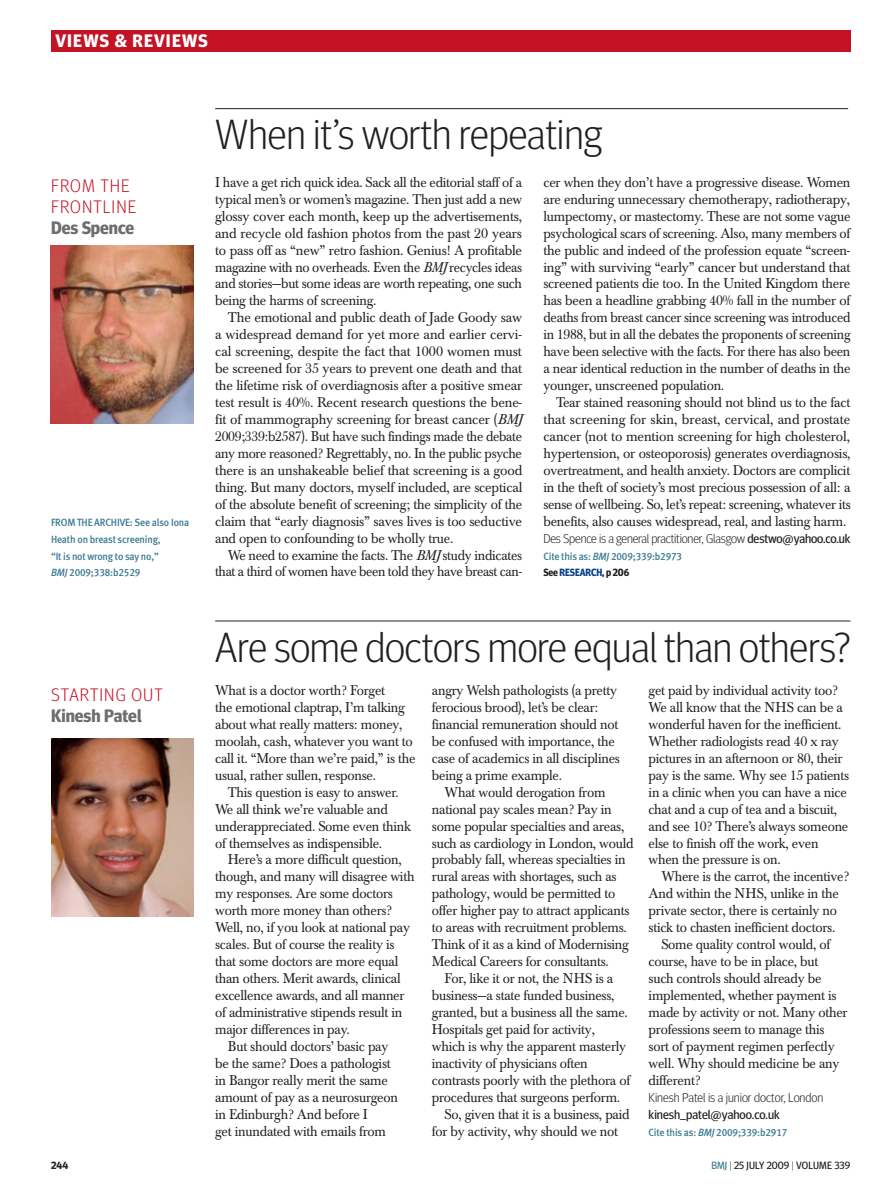
<style>
.page{position:relative;width:893px;height:1191px;background:#fff}
.page>*{position:absolute;margin:0;border:0;box-sizing:border-box;transform-origin:0 0}
.head_28_light{font:300 42px "Meta Headline OT";letter-spacing:-.005em;color:#231f20}
.slug{font:300 18px/21px "Meta Headline OT";letter-spacing:.06em;color:#c41324}
.column_author{font:700 18px "Meta Headline OT";color:#6c6d70}
.t1{font:700 18px "Meta Headline OT";color:#fff}
.body_3_col_indent_r{font:13.95px/17px "Baskerville BE";letter-spacing:-.02em;color:#231f20;scale:.96 1}
.body_3_col_indent{font:13.95px/17px "Baskerville BE";letter-spacing:-.02em;color:#231f20;text-align:justify}
.body_3_col_indent-2{font:13.95px/17px "Baskerville BE";letter-spacing:-.02em;color:#231f20;text-align:justify;scale:.96 1}
.body_3_col{font:13.95px/17px "Baskerville BE";letter-spacing:-.02em;color:#231f20;text-align:justify;scale:.95 1}
.body_3_col_r_l{font:13.95px/17px "Baskerville BE";letter-spacing:-.02em;color:#231f20;scale:.96 1}
.body_3_col_indent-3{font:13.95px/17px "Baskerville BE";letter-spacing:-.02em;color:#231f20;text-align:right;scale:.95 1}
.author_biog{font:300 12.75px/17px "Meta Headline OT";letter-spacing:-.01em;color:#231f20}
.author_biog-2{font:10.5px/17px "Meta Medium LF";letter-spacing:-.015em;color:#3c7b93;scale:.95 1}
.t2{font:10.5px "Meta Headline OT";color:#231f20}
.author_biog-3{font:700 10.5px "Meta Headline OT";letter-spacing:-.005em;color:#231f20;scale:.95 1}
.author_biog-4{font:700 10.5px "Meta Headline OT";letter-spacing:-.005em;color:#231f20}
.s1{font-style:italic}
.s2{font-weight:400}
.s3{color:#083e89}
.s4{color:#3c7b93}
.s5{font-weight:300}
</style>
<div class="page">
<div style="left:51px;top:30px;width:799px;height:21px;background:#c41324"></div>
<hr style="left:215px;top:108px;width:633px;height:1px;background:#231f20">
<hr style="left:215px;top:621px;width:635px;height:1px;background:#231f20">
<img style="left:51px;top:245px;width:142px;height:179px">
<img style="left:51px;top:738px;width:143px;height:178px">
<p class="t1" style="left:55px;top:30px;width:12px">VIEWS</p>
<p class="t1" style="left:115px;top:30px;width:41px">&amp; REVIEWS</p>
<p class="head_28_light" style="left:215px;top:109px;width:388px">When it’s worth repeating</p>
<p class="slug" style="left:51px;top:174px;width:87px">FROM THE<br>FRONTLINE</p>
<p class="column_author" style="left:51px;top:216px;width:85px">Des Spence</p>
<p class="author_biog-2" style="left:51px;top:513px;width:147px">FROM THE ARCHIVE: See also Iona<br>Heath on breast screening,<br>“It is not wrong to say no,”<br><span class="s1">BMJ</span> 2009;338:b2529</p>
<p class="slug" style="left:51px;top:684px;width:113px">Startin g out</p>
<p class="column_author" style="left:51px;top:705px;width:92px">Kinesh Patel</p>
<p class="body_3_col" style="left:215px;top:174px;width:325px">I have a get rich quick idea. Sack all the editorial staff of a typical men’s or women’s magazine. Then just add a new glossy cover each month, keep up the advertisements, and recycle old fashion photos from the past 20 years to pass off as “new” retro fashion. Genius! A profitable magazine with no overheads. Even the <span class="s1">BMJ</span> recycles ideas and stories—but some ideas are worth repeating, one such being the harms of screening.</p>
<p class="body_3_col_indent" style="left:215px;top:309px;width:309px;text-indent:13px">The emotional and public death of Jade Goody saw a widespread demand for yet more and earlier cervi&shy;cal screening, despite the fact that 1000 women must be screened for 35 years to prevent one death and that the lifetime risk of overdiagnosis after a positive smear test result is 40%. Recent research questions the bene&shy;fit of mammography screening for breast cancer (<span class="s1">BMJ </span>2009;339:b2587). But have such findings made the debate any more reasoned? Regrettably, no. In the public psyche there is an unshakeable belief that screening is a good thing. But many doctors, myself included, are sceptical of the absolute benefit of screening; the simplicity of the claim that “early diagnosis” saves lives is too seductive and open to confounding to be wholly true.</p>
<p class="body_3_col_indent-3" style="left:215px;top:546px;width:325px">We need to examine the facts. The <span class="s1">BMJ</span> study indicates that a third of women have been told they have breast can-</p>
<p class="body_3_col_indent-2" style="left:543px;top:174px;width:322px">cer when they don’t have a progressive disease. Women are enduring unnecessary chemotherapy, radiotherapy, lumpectomy, or mastectomy. These are not some vague psychological scars of screening. Also, many members of the public and indeed of the profession equate “screen&shy;ing” with surviving “early” cancer but understand that screened patients die too. In the United Kingdom there has been a headline grabbing 40% fall in the number of deaths from breast cancer since screening was introduced in 1988, but in all the debates the proponents of screening have been selective with the facts. For there has also been a near identical reduction in the number of deaths in the younger, unscreened population.</p>
<p class="body_3_col_indent" style="left:543px;top:394px;width:309px;text-indent:13px">Tear stained reasoning should not blind us to the fact that screening for skin, breast, cervical, and prostate cancer (not to mention screening for high cholesterol, hypertension, or osteoporosis) generates overdiagnosis, overtreatment, and health anxiety. Doctors are complicit in the theft of society’s most precious possession of all: a sense of wellbeing. So, let’s repeat: screening, whatever its benefits, also causes widespread, real, and lasting harm.</p>
<p class="author_biog" style="left:543px;top:529px;width:308px">Des Spence is a general practitioner, Glasgow <span class="s2">destwo@yahoo.co.uk</span></p>
<p class="author_biog-2" style="left:543px;top:547px;width:148px">Cite this as: <span class="s1">BMJ</span> 2009;339:b2973</p>
<p class="author_biog-3" style="left:543px;top:566px;width:92px">See <span class="s3">Research</span>, p 206</p>
<p class="head_28_light" style="left:215px;top:621px;width:636px">Are some doctors more equal than others?</p>
<p class="body_3_col_r_l" style="left:215px;top:682px;width:210px">What is a doctor worth? Forget<br>the emotional claptrap, I’m talking about what really matters: money, moolah, cash, whatever you want to call it. “More than we’re paid,” is the usual, rather sullen, response.</p>
<p class="body_3_col_indent_r" style="left:215px;top:784px;width:206px;text-indent:13px">This question is easy to answer.<br>We all think we’re valuable and underappreciated. Some even think of themselves as indispensible.</p>
<p class="body_3_col_indent_r" style="left:215px;top:851px;width:209px;text-indent:13px">Here’s a more difficult question, though, and many will disagree with my responses. Are some doctors worth more money than others?<br>Well, no, if you look at national pay scales. But of course the reality is that some doctors are more equal than others. Merit awards, clinical excellence awards, and all manner of administrative stipends result in major differences in pay.</p>
<p class="body_3_col_indent_r" style="left:215px;top:1038px;width:192px;text-indent:13px">But should doctors’ basic pay be the same? Does a pathologist in Bangor really merit the same amount of pay as a neurosurgeon in Edinburgh? And before I<br>get inundated with emails from</p>
<p class="body_3_col_indent_r" style="left:432px;top:682px;width:197px">angry Welsh pathologists (a pretty ferocious brood), let’s be clear: financial remuneration should not be confused with importance, the case of academics in all disciplines being a prime example.</p>
<p class="body_3_col_indent_r" style="left:432px;top:784px;width:212px;text-indent:13px">What would derogation from national pay scales mean? Pay in some popular specialties and areas, such as cardiology in London, would probably fall, whereas specialties in rural areas with shortages, such as pathology, would be permitted to offer higher pay to attract applicants to areas with recruitment problems.<br>Think of it as a kind of Modernising Medical Careers for consultants.</p>
<p class="body_3_col_indent_r" style="left:432px;top:970px;width:208px;text-indent:13px">For, like it or not, the NHS is a business—a state funded business, granted, but a business all the same.<br>Hospitals get paid for activity, which is why the apparent masterly inactivity of physicians often contrasts poorly with the plethora of procedures that surgeons perform.</p>
<p class="body_3_col_indent_r" style="left:432px;top:1105px;width:208px;text-indent:13px">So, given that it is a business, paid for by activity, why should we not</p>
<p class="body_3_col_indent_r" style="left:649px;top:682px;width:210px">get paid by individual activity too?<br>We all know that the NHS can be a wonderful haven for the inefficient.<br>Whether radiologists read 40 x ray pictures in an afternoon or 80, their pay is the same. Why see 15 patients in a clinic when you can have a nice chat and a cup of tea and a biscuit, and see 10? There’s always someone else to finish off the work, even when the pressure is on.</p>
<p class="body_3_col_indent_r" style="left:649px;top:868px;width:211px;text-indent:13px">Where is the carrot, the incentive?<br>And within the NHS, unlike in the private sector, there is certainly no stick to chasten inefficient doctors.</p>
<p class="body_3_col_indent_r" style="left:649px;top:936px;width:209px;text-indent:13px">Some quality control would, of course, have to be in place, but<br>such controls should already be implemented, whether payment is made by activity or not. Many other professions seem to manage this sort of payment regimen perfectly well. Why should medicine be any different?</p>
<p class="author_biog" style="left:649px;top:1088px;width:176px">Kinesh Patel is a junior doctor, London <span class="s2">kinesh_patel@yahoo.co.uk</span></p>
<p class="author_biog-2" style="left:649px;top:1123px;width:148px">Cite this as: <span class="s1">BMJ</span> 2009;339:b2917</p>
<p class="author_biog-4" style="left:51px;top:1159px;width:19px">244</p>
<p class="t2" style="left:711px;top:1159px;width:141px"><span class="s4">BMJ</span> <span class="s5">|</span> 25 JULY 2009 <span class="s5">|</span> Volum e 339</p>
</div>
